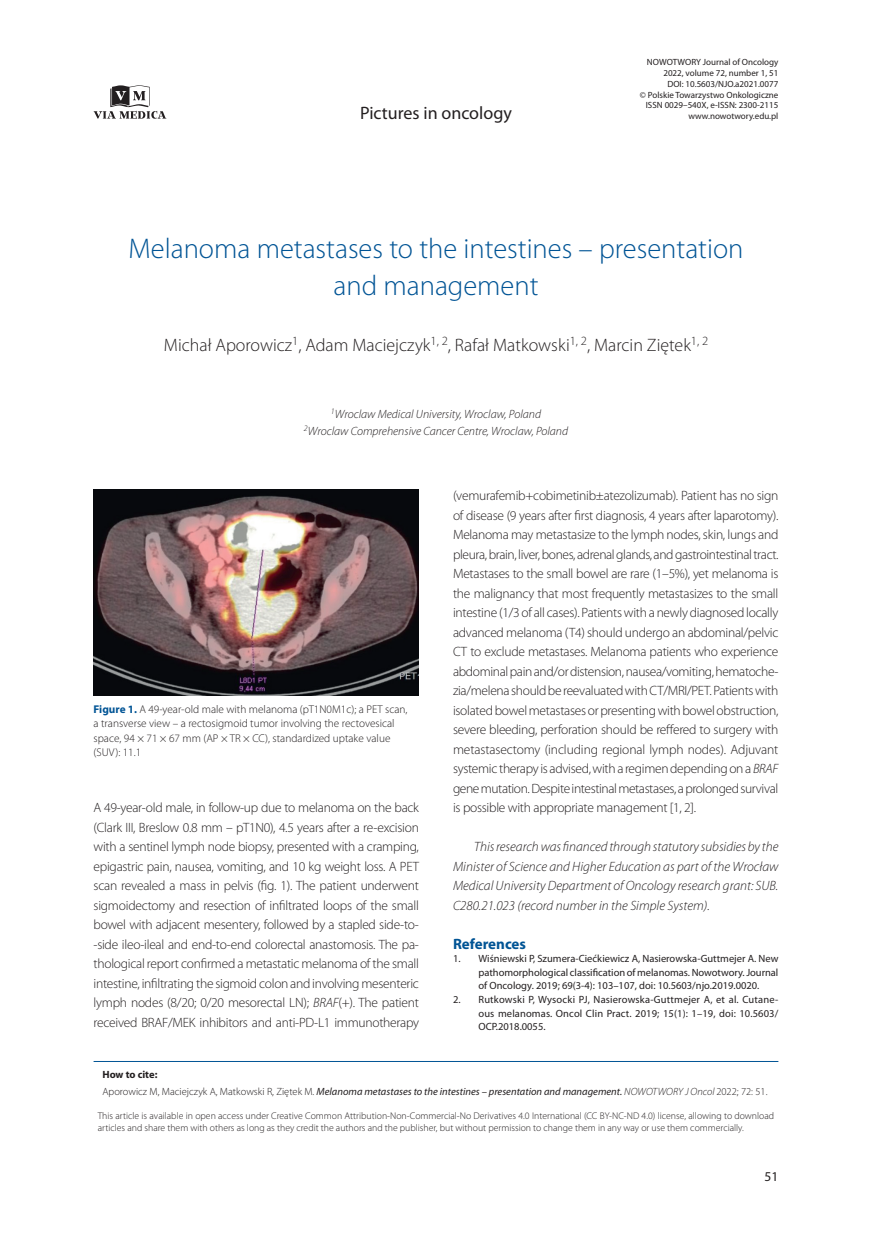
<style>
.page{position:relative;width:872px;height:1234px;background:#fff}
.page>*{position:absolute;margin:0;border:0;box-sizing:border-box;transform-origin:0 0}
._01_-_Tytuł_artykułu{font:300 28.5px/37.5px "Myriad Pro";color:#005495;text-align:center}
._02_-_Autor_artykułu{font:300 18px "Myriad Pro";color:#231f20}
.t1{font:18px "Myriad Pro";color:#231f20}
._07_-_Srodtytul_1{font:700 15px "Myriad Pro";color:#005495}
._08_-_Tekst_bez_wcie{font:300 13.5px/19.5px "Myriad Pro";letter-spacing:-.02em;color:#231f20;text-align:justify}
._08_-_Tekst{font:italic 300 13.5px/19.5px "Myriad Pro";color:#231f20;text-align:justify}
.t2{font:13.5px "Myriad Pro";color:#231f20}
._00_-_Praca_ostatnia{font:italic 300 12px "Myriad Pro";color:#231f20}
._00_-_Praca{font:italic 300 12px "Myriad Pro";color:#231f20}
._21_-_Rycina_-_podpi{font:300 11.25px/14.2px "Myriad Pro";color:#231f20}
.t3{font:10.5px/13.5px "Myriad Pro";color:#231f20;text-align:justify}
._05_-_Tekst_ramka{font:italic 10.5px "Myriad Pro";color:#231f20}
._05_-_Tekst_ramka-2{font:700 10.5px "Myriad Pro";letter-spacing:-.005em;color:#231f20}
.t4{font:300 9.75px/11.7px "Myriad Pro";color:#231f20}
.t5{font:9px/10.8px "Myriad Pro";color:#231f20;text-align:right}
.s1{font-weight:700;color:#005495}
.s2{font-style:italic}
.s3{font-weight:300;font-style:normal}
.s4{font-weight:300}
</style>
<div class="page">
<svg style="left:94px;top:85px;width:72px;height:34px"></svg>
<hr style="left:94px;top:1060px;width:684px;height:1px;background:#005495">
<img style="left:94px;top:490px;width:325px;height:205px">
<p class="t5" style="left:640px;top:56px;width:140px">NOWOTWORY Journal of Oncology<br>2022, volume 72, number 1, 51<br>DOI: 10.5603/NJO.a2021.0077<br>© Polskie Towarzystwo Onkologiczne<br>ISSN 0029–540X, e-ISSN: 2300-2115</p>
<h2 class="t1" style="left:360px;top:102px;width:153px">Pictures in oncology</h2>
<p class="t5" style="left:688px;top:110px;width:91px">www.nowotwory.edu.pl</p>
<p class="_01_-_Tytuł_artykułu" style="left:128px;top:229px;width:616px">Melanoma metastases to the intestines – presentation and management</p>
<p class="_02_-_Autor_artykułu" style="left:164px;top:334px;width:546px">Michał Aporowicz<sup>1</sup>, Adam Maciejczyk<sup>1,</sup> <sup>2</sup>, Rafał Matkowski<sup>1,</sup> <sup>2</sup>, Marcin Ziętek<sup>1,</sup> <sup>2</sup></p>
<p class="_00_-_Praca" style="left:331px;top:407px;width:212px"><sup>1</sup>Wroclaw Medical University, Wroclaw, Poland</p>
<p class="_00_-_Praca_ostatnia" style="left:304px;top:423px;width:266px"><sup>2</sup>Wroclaw Comprehensive Cancer Centre, Wroclaw, Poland</p>
<p class="_21_-_Rycina_-_podpi" style="left:94px;top:702px;width:315px"><span class="s1">Figure 1.</span> A 49-year-old male with melanoma (pT1N0M1c); a PET scan, a transverse view – a rectosigmoid tumor involving the rectovesical space, 94 × 71 × 67 mm (AP × TR × CC), standardized uptake value (SUV): 11.1</p>
<p class="_08_-_Tekst_bez_wcie" style="left:94px;top:797px;width:327px">A 49-year-old male, in follow-up due to melanoma on the back (Clark III, Breslow 0.8 mm – pT1N0), 4.5 years after a re-excision with a sentinel lymph node biopsy, presented with a cramping, epigastric pain, nausea, vomiting, and 10 kg weight loss. A PET scan revealed a mass in pelvis (fig. 1). The patient underwent sigmoidectomy and resection of infiltrated loops of the small bowel with adjacent mesentery, followed by a stapled side-to--side ileo-ileal and end-to-end colorectal anastomosis. The pa&shy;thological report confirmed a metastatic melanoma of the small intestine, infiltrating the sigmoid colon and involving mesenteric lymph nodes (8/20; 0/20 mesorectal LN); <span class="s2">BRAF</span>(+). The patient received BRAF/MEK inhibitors and anti-PD-L1 immunotherapy</p>
<p class="_08_-_Tekst_bez_wcie" style="left:453px;top:485px;width:327px">(vemurafemib+cobimetinib±atezolizumab). Patient has no sign of disease (9 years after first diagnosis, 4 years after laparotomy).<br>Melanoma may metastasize to the lymph nodes, skin, lungs and pleura, brain, liver, bones, adrenal glands, and gastrointestinal tract.<br>Metastases to the small bowel are rare (1–5%), yet melanoma is the malignancy that most frequently metastasizes to the small intestine (1/3 of all cases). Patients with a newly diagnosed locally advanced melanoma (T4) should undergo an abdominal/pelvic CT to exclude metastases. Melanoma patients who experience abdominal pain and/or distension, nausea/vomiting, hematoche&shy;zia/melena should be reevaluated with CT/MRI/PET. Patients with isolated bowel metastases or presenting with bowel obstruction, severe bleeding, perforation should be reffered to surgery with metastasectomy (including regional lymph nodes). Adjuvant systemic therapy is advised, with a regimen depending on a <span class="s2">BRAF </span>gene mutation. Despite intestinal metastases, a prolonged survival is possible with appropriate management [1, 2].</p>
<p class="_08_-_Tekst" style="left:453px;top:836px;width:327px;text-indent:21px">This research was financed through statutory subsidies by the Minister of Science and Higher Education as part of the Wrocław Medical University Department of Oncology research grant: SUB.<br>C280.21.023 (record number in the Simple System).</p>
<p class="_07_-_Srodtytul_1" style="left:453px;top:933px;width:75px">References</p>
<p class="t3" style="left:478px;top:951px;width:301px;text-indent:-26px">1. Wiśniewski P, Szumera-Ciećkiewicz A, Nasierowska-Guttmejer A. New pathomorphological classification of melanomas. Nowotwory. Journal of Oncology. 2019; 69(3-4): 103–107, doi: 10.5603/njo.2019.0020.</p>
<p class="t3" style="left:478px;top:992px;width:301px;text-indent:-26px">2. Rutkowski P, Wysocki PJ, Nasierowska-Guttmejer A, et al. Cutane&shy;ous melanomas. Oncol Clin Pract. 2019; 15(1): 1–19, doi: 10.5603/ OCP.2018.0055.</p>
<p class="_05_-_Tekst_ramka-2" style="left:102px;top:1067px;width:56px">How to cite:</p>
<p class="_05_-_Tekst_ramka" style="left:102px;top:1084px;width:666px"><span class="s3">Aporowicz M, Maciejczyk A, Matkowski R, Ziętek M.</span> Melanoma metastases to the intestines – presentation and management. <span class="s4">NOWOTWORY J Oncol</span> <span class="s3">2022; 72: 51.</span></p>
<p class="t4" style="left:98px;top:1109px;width:678px">This article is available in open access under Creative Common Attribution-Non-Commercial-No Derivatives 4.0 International (CC BY-NC-ND 4.0) license, allowing to download articles and share them with others as long as they credit the authors and the publisher, but without permission to change them in any way or use them commercially.</p>
<p class="t2" style="left:764px;top:1168px;width:15px">51</p>
</div>
